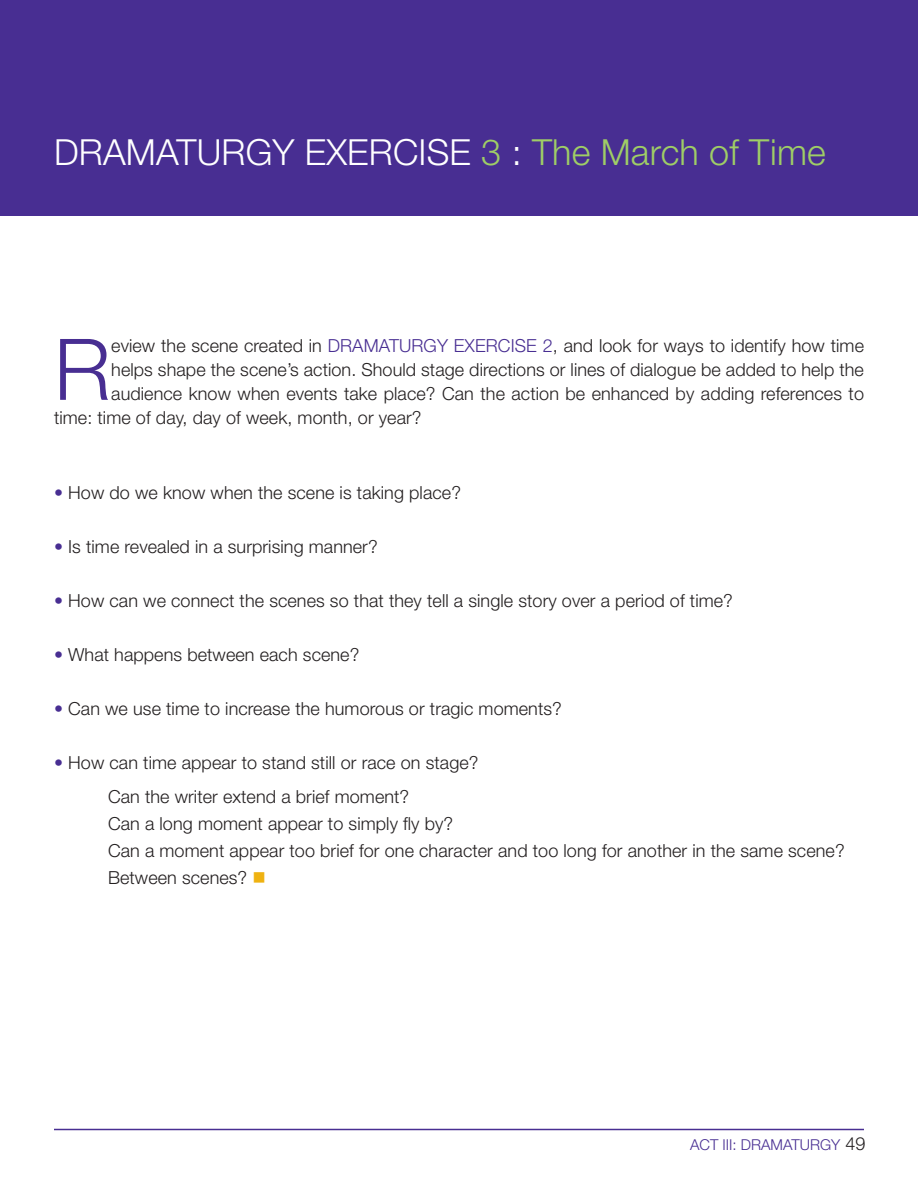
<style>
.page{position:relative;width:918px;height:1188px;background:#fff}
.page>*{position:absolute;margin:0;border:0;box-sizing:border-box;transform-origin:0 0}
.t1{font:300 85.2px "Helvetica Neue";color:#482e92}
.t2{font:300 36px "Helvetica Neue";letter-spacing:.005em;color:#fff}
.t3{font:300 18px/27px "Helvetica Neue";letter-spacing:.005em;color:#231f20}
.t4{font:300 15px "Helvetica Neue";color:#482e92}
.s1{color:#9fce66}
.s2{color:#482e92}
.s3{font-weight:400;color:#482e92}
.s4{color:#efb211}
.s5{font-size:18px;color:#231f20}
</style>
<div class="page">
<hr style="left:54px;top:1129px;width:810px;height:1px;background:#482e92">
<div style="left:0;top:0;width:918px;height:216px;background:#482e92"></div>
<p class="t2" style="left:54px;top:130px;width:773px">DRAMATURGY EXERCISE <span class="s1">3</span> : <span class="s1">The March of Time</span></p>
<p class="t1" style="left:54px;top:317px;width:58px">R</p>
<p class="t3" style="left:111px;top:332px;width:754px">eview the scene created in <span class="s2">DRAMATURGY EXERCISE 2</span>, and look for ways to identify how time</p>
<p class="t3" style="left:111px;top:356px;width:754px">helps shape the scene’s action. Should stage directions or lines of dialogue be added to help the</p>
<p class="t3" style="left:111px;top:380px;width:754px">audience know when events take place? Can the action be enhanced by adding references to</p>
<p class="t3" style="left:54px;top:404px;width:369px">time: time of day, day of week, month, or year?</p>
<p class="t3" style="left:54px;top:479px;width:409px"><span class="s3">•</span> How do we know when the scene is taking place?</p>
<p class="t3" style="left:54px;top:533px;width:325px"><span class="s3">•</span> Is time revealed in a surprising manner?</p>
<p class="t3" style="left:54px;top:587px;width:680px"><span class="s3">•</span> How can we connect the scenes so that they tell a single story over a period of time?</p>
<p class="t3" style="left:54px;top:641px;width:307px"><span class="s3">•</span> What happens between each scene?</p>
<p class="t3" style="left:54px;top:695px;width:509px"><span class="s3">•</span> Can we use time to increase the humorous or tragic moments?</p>
<p class="t3" style="left:54px;top:749px;width:426px"><span class="s3">•</span> How can time appear to stand still or race on stage?</p>
<p class="t3" style="left:108px;top:782px;width:303px">Can the writer extend a brief moment?</p>
<p class="t3" style="left:108px;top:809px;width:347px">Can a long moment appear to simply fly by?</p>
<p class="t3" style="left:108px;top:836px;width:738px">Can a moment appear too brief for one character and too long for another in the same scene?<br>Between scenes? <span class="s4">■</span></p>
<p class="t4" style="left:690px;top:1135px;width:177px">ACT III: DRAMATURGY <span class="s5">49</span></p>
</div>
